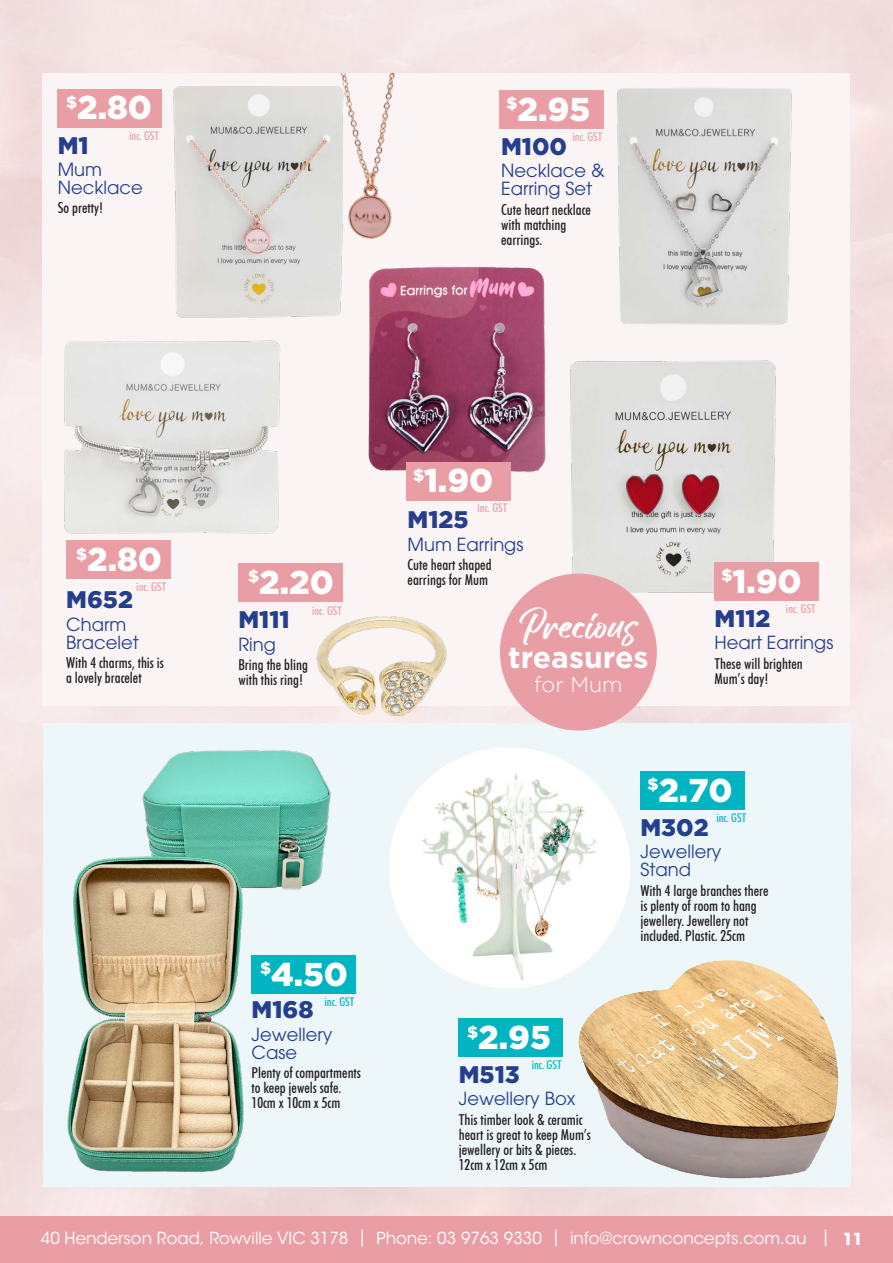
<style>
.page{position:relative;width:893px;height:1263px;background:#fff}
.page>*{position:absolute;margin:0;border:0;box-sizing:border-box;transform-origin:0 0}
.t1{font:39px "Black Stamp";letter-spacing:-.01em;color:#fff}
.t2{font:900 33px "Gotham";color:#fff}
.t3{font:700 30px "Gotham HTF";color:#fff}
.t4{font:900 24px "Gotham";color:#253f8e}
.t5{font:300 21.45px "Gotham HTF";color:#fff}
.t6{font:18px/18px "ITC Avant Garde Pro";color:#253f8e}
.t7{font:16.5px "ITC Avant Garde Std";color:#fff}
.t8{font:500 condensed 15px/15px "Futura BT";color:#231f20}
.t9{font:500 condensed 12px "Futura BT";color:#e99ea6}
.t10{font:500 condensed 12px "Futura BT";color:#00b4c2}
.s1{font-weight:700}
</style>
<div class="page">
<div style="left:0;top:1216px;width:893px;height:47px;background:#e99ea6"></div>
<div style="left:42px;top:73px;width:808px;height:632px;background:#fbf4f4"></div>
<div style="left:43px;top:723px;width:808px;height:463px;background:#edf6f8"></div>
<img style="left:368px;top:266px;width:178px;height:217px">
<img style="left:578px;top:960px;width:261px;height:219px">
<img style="left:134px;top:26px;width:222px;height:292px">
<img style="left:570px;top:360px;width:214px;height:241px">
<img style="left:597px;top:87px;width:195px;height:238px">
<div style="left:58px;top:89px;width:104px;height:38px;background:#e99ea6"></div>
<div style="left:500px;top:90px;width:104px;height:38px;background:#e99ea6"></div>
<div style="left:714px;top:562px;width:104px;height:38px;background:#e99ea6"></div>
<div style="left:406px;top:462px;width:104px;height:38px;background:#e99ea6"></div>
<img style="left:312px;top:567px;width:143px;height:156px">
<div style="left:640px;top:771px;width:104px;height:38px;background:#00b4c2"></div>
<div style="left:252px;top:955px;width:104px;height:38px;background:#00b4c2"></div>
<div style="left:459px;top:1019px;width:104px;height:38px;background:#00b4c2"></div>
<img style="left:64px;top:340px;width:216px;height:209px">
<div style="left:389px;top:747px;width:241px;height:241px;background:#fff;border-radius:50%"></div>
<img style="left:417px;top:773px;width:183px;height:208px">
<img style="left:142px;top:750px;width:189px;height:140px">
<img style="left:290px;top:73px;width:105px;height:173px">
<div style="left:66px;top:541px;width:104px;height:38px;background:#e99ea6"></div>
<div style="left:238px;top:563px;width:104px;height:38px;background:#e99ea6"></div>
<div style="left:500px;top:573px;width:157px;height:157px;background:#e99ea6;border-radius:50%"></div>
<img style="left:67px;top:852px;width:184px;height:320px">
<p class="t2" style="left:66px;top:89px;width:87px"><sup>$</sup>2.80</p>
<p class="t9" style="left:129px;top:128px;width:31px">inc. GST</p>
<p class="t4" style="left:58px;top:132px;width:32px">M1</p>
<p class="t6" style="left:58px;top:160px;width:86px">Mum<br>Necklace</p>
<p class="t8" style="left:58px;top:200px;width:47px">So pretty!</p>
<p class="t2" style="left:506px;top:90px;width:85px"><sup>$</sup>2.95</p>
<p class="t9" style="left:572px;top:129px;width:31px">inc. GST</p>
<p class="t4" style="left:501px;top:133px;width:67px">M100</p>
<p class="t6" style="left:501px;top:161px;width:105px">Necklace &amp;<br>Earring Set</p>
<p class="t8" style="left:501px;top:202px;width:91px">Cute heart necklace with matching earrings.</p>
<p class="t2" style="left:76px;top:540px;width:87px"><sup>$</sup>2.80</p>
<p class="t9" style="left:136px;top:579px;width:31px">inc. GST</p>
<p class="t4" style="left:66px;top:586px;width:68px">M652</p>
<p class="t6" style="left:66px;top:615px;width:74px">Charm<br>Bracelet</p>
<p class="t8" style="left:66px;top:655px;width:99px">With 4 charms, this is a lovely bracelet</p>
<p class="t2" style="left:248px;top:563px;width:87px"><sup>$</sup>2.20</p>
<p class="t9" style="left:312px;top:604px;width:31px">inc. GST</p>
<p class="t4" style="left:238px;top:606px;width:53px">M111</p>
<p class="t6" style="left:238px;top:635px;width:39px">Ring</p>
<p class="t8" style="left:238px;top:657px;width:71px">Bring the bling with this ring!</p>
<p class="t2" style="left:413px;top:462px;width:82px"><sup>$</sup>1.90</p>
<p class="t9" style="left:477px;top:501px;width:31px">inc. GST</p>
<p class="t4" style="left:408px;top:506px;width:63px">M125</p>
<p class="t6" style="left:408px;top:535px;width:117px">Mum Earrings</p>
<p class="t8" style="left:408px;top:557px;width:85px">Cute heart shaped earrings for Mum</p>
<p class="t1" style="left:519px;top:597px;width:119px">Precious</p>
<p class="t3" style="left:508px;top:640px;width:142px">treasures</p>
<p class="t5" style="left:534px;top:673px;width:90px">for Mum</p>
<p class="t2" style="left:721px;top:562px;width:82px"><sup>$</sup>1.90</p>
<p class="t9" style="left:786px;top:601px;width:31px">inc. GST</p>
<p class="t4" style="left:714px;top:605px;width:58px">M112</p>
<p class="t6" style="left:714px;top:633px;width:120px">Heart Earrings</p>
<p class="t8" style="left:714px;top:656px;width:90px">These will brighten<br>Mum’s day!</p>
<p class="t2" style="left:647px;top:771px;width:87px"><sup>$</sup>2.70</p>
<p class="t10" style="left:716px;top:810px;width:31px">inc. GST</p>
<p class="t4" style="left:640px;top:814px;width:70px">M302</p>
<p class="t6" style="left:640px;top:842px;width:82px">Jewellery<br>Stand</p>
<p class="t8" style="left:640px;top:883px;width:130px">With 4 large branches there is plenty of room to hang jewellery. Jewellery not included. Plastic. 25cm</p>
<p class="t2" style="left:260px;top:955px;width:89px"><sup>$</sup>4.50</p>
<p class="t10" style="left:324px;top:994px;width:31px">inc. GST</p>
<p class="t4" style="left:252px;top:996px;width:63px">M168</p>
<p class="t6" style="left:252px;top:1025px;width:82px">Jewellery<br>Case</p>
<p class="t8" style="left:252px;top:1065px;width:111px">Plenty of compartments to keep jewels safe.<br>10cm x 10cm x 5cm</p>
<p class="t4" style="left:459px;top:1061px;width:62px">M513</p>
<p class="t2" style="left:467px;top:1018px;width:85px"><sup>$</sup>2.95</p>
<p class="t10" style="left:532px;top:1058px;width:31px">inc. GST</p>
<p class="t6" style="left:459px;top:1089px;width:118px">Jewellery Box</p>
<p class="t8" style="left:459px;top:1112px;width:134px">This timber look &amp; ceramic heart is great to keep Mum’s jewellery or bits &amp; pieces.<br>12cm x 12cm x 5cm</p>
<p class="t7" style="left:41px;top:1228px;width:824px">40 Henderson Road, Rowville VIC 3178 | Phone: 03 9763 9330 | info@crownconcepts.com.au | <span class="s1">11</span></p>
</div>
